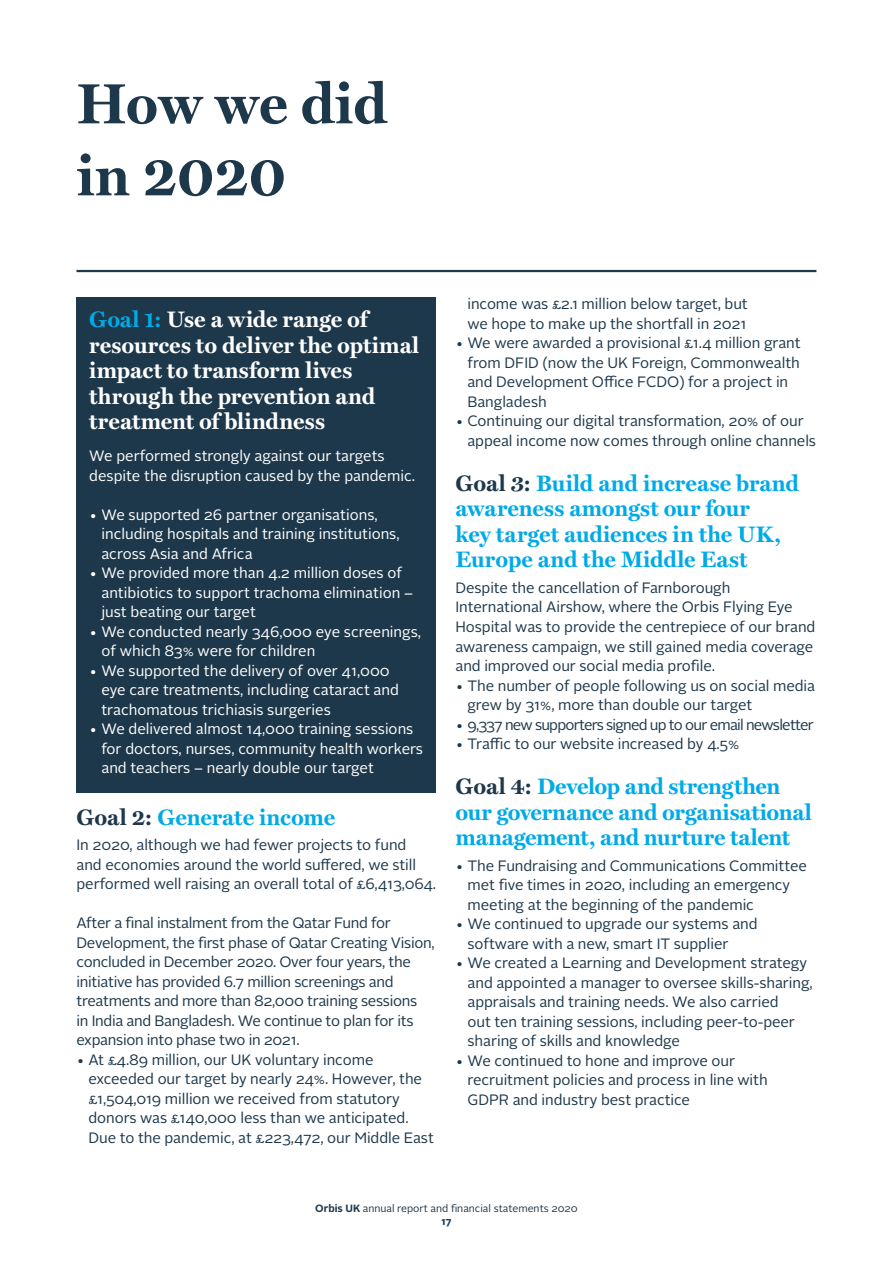
<style>
.page{position:relative;width:893px;height:1263px;background:#fff}
.page>*{position:absolute;margin:0;border:0;box-sizing:border-box;transform-origin:0 0}
.t1{font:700 57px/72px "Miller Text";color:#1e384b}
.t2{font:700 22.5px/25.5px "Miller Text";letter-spacing:-.005em;color:#00aae7}
.t3{font:700 22.5px/25.5px "Miller Text";color:#fff}
.t4{font:15px/19.5px "Alright Sans";letter-spacing:-.005em;color:#1e384b}
.t5{font:15px/19.5px "Alright Sans";color:#fff}
.t6{font:15px "Alright Sans";letter-spacing:-.05em;color:#1e384b}
.t7{font:10.5px/12.6px "Alright Sans";color:#1e384b;text-align:center}
.s1{color:#00aae7}
.s2{color:#1e384b}
.s3{font-weight:700}
</style>
<div class="page">
<hr style="left:77px;top:270px;width:739px;height:2px;background:#1e384b">
<div style="left:77px;top:298px;width:359px;height:495px;background:#1e384b"></div>
<h1 class="t1" style="left:77px;top:67px;width:313px">How we did in 2020</h1>
<h2 class="t3" style="left:89px;top:307px;width:332px"><span class="s1">Goal 1:</span> Use a wide range of resources to deliver the optimal impact to transform lives through the prevention and treatment of blindness</h2>
<p class="t5" style="left:89px;top:446px;width:327px">We performed strongly against our targets despite the disruption caused by the pandemic.</p>
<p class="t5" style="left:101px;top:505px;width:300px;text-indent:-12px">• We supported 26 partner organisations, including hospitals and training institutions, across Asia and Africa</p>
<p class="t5" style="left:101px;top:563px;width:313px;text-indent:-12px">• We provided more than 4.2 million doses of antibiotics to support trachoma elimination – just beating our target</p>
<p class="t5" style="left:101px;top:622px;width:321px;text-indent:-12px">• We conducted nearly 346,000 eye screenings, of which 83% were for children</p>
<p class="t5" style="left:101px;top:661px;width:299px;text-indent:-12px">• We supported the delivery of over 41,000 eye care treatments, including cataract and trachomatous trichiasis surgeries</p>
<p class="t5" style="left:101px;top:719px;width:323px;text-indent:-12px">• We delivered almost 14,000 training sessions for doctors, nurses, community health workers and teachers – nearly double our target</p>
<h2 class="t2" style="left:77px;top:804px;width:260px"><span class="s2">Goal 2:</span> Generate income</h2>
<p class="t4" style="left:77px;top:836px;width:361px">In 2020, although we had fewer projects to fund<br>and economies around the world suffered, we still performed well raising an overall total of £6,413,064.</p>
<p class="t4" style="left:77px;top:914px;width:360px">After a final instalment from the Qatar Fund for Development, the first phase of Qatar Creating Vision, concluded in December 2020. Over four years, the initiative has provided 6.7 million screenings and treatments and more than 82,000 training sessions<br>in India and Bangladesh. We continue to plan for its expansion into phase two in 2021.</p>
<p class="t4" style="left:88px;top:1050px;width:347px;text-indent:-12px">• At £4.89 million, our UK voluntary income exceeded our target by nearly 24%. However, the £1,504,019 million we received from statutory donors was £140,000 less than we anticipated.<br>Due to the pandemic, at £223,472, our Middle East</p>
<p class="t4" style="left:467px;top:294px;width:282px">income was £2.1 million below target, but we hope to make up the shortfall in 2021</p>
<p class="t4" style="left:467px;top:333px;width:335px;text-indent:-12px">• We were awarded a provisional £1.4 million grant from DFID (now the UK Foreign, Commonwealth and Development Office FCDO) for a project in Bangladesh</p>
<p class="t4" style="left:467px;top:411px;width:350px;text-indent:-12px">• Continuing our digital transformation, 20% of our appeal income now comes through online channels</p>
<h2 class="t2" style="left:455px;top:470px;width:345px"><span class="s2">Goal 3:</span> Build and increase brand awareness amongst our four<br>key target audiences in the UK,<br>Europe and the Middle East</h2>
<p class="t4" style="left:455px;top:578px;width:361px">Despite the cancellation of Farnborough International Airshow, where the Orbis Flying Eye Hospital was to provide the centrepiece of our brand awareness campaign, we still gained media coverage and improved our social media profile.</p>
<p class="t4" style="left:467px;top:676px;width:349px;text-indent:-12px">• The number of people following us on social media grew by 31%, more than double our target</p>
<p class="t6" style="left:455px;top:714px;width:360px">• 9,337 new supporters signed up to our email newsletter</p>
<p class="t4" style="left:455px;top:734px;width:285px">• Traffic to our website increased by 4.5%</p>
<h2 class="t2" style="left:455px;top:773px;width:358px"><span class="s2">Goal 4:</span> Develop and strengthen our governance and organisational management, and nurture talent</h2>
<p class="t4" style="left:468px;top:856px;width:341px;text-indent:-12px">• The Fundraising and Communications Committee met five times in 2020, including an emergency meeting at the beginning of the pandemic</p>
<p class="t4" style="left:468px;top:915px;width:291px;text-indent:-12px">• We continued to upgrade our systems and software with a new, smart IT supplier</p>
<p class="t4" style="left:468px;top:954px;width:347px;text-indent:-12px">• We created a Learning and Development strategy and appointed a manager to oversee skills-sharing, appraisals and training needs. We also carried<br>out ten training sessions, including peer-to-peer sharing of skills and knowledge</p>
<p class="t4" style="left:468px;top:1051px;width:302px;text-indent:-12px">• We continued to hone and improve our recruitment policies and process in line with<br>GDPR and industry best practice</p>
<p class="t7" style="left:315px;top:1202px;width:264px"><span class="s3">Orbis UK</span> annual report and financial statements 2020<br><span class="s3">17</span></p>
</div>
